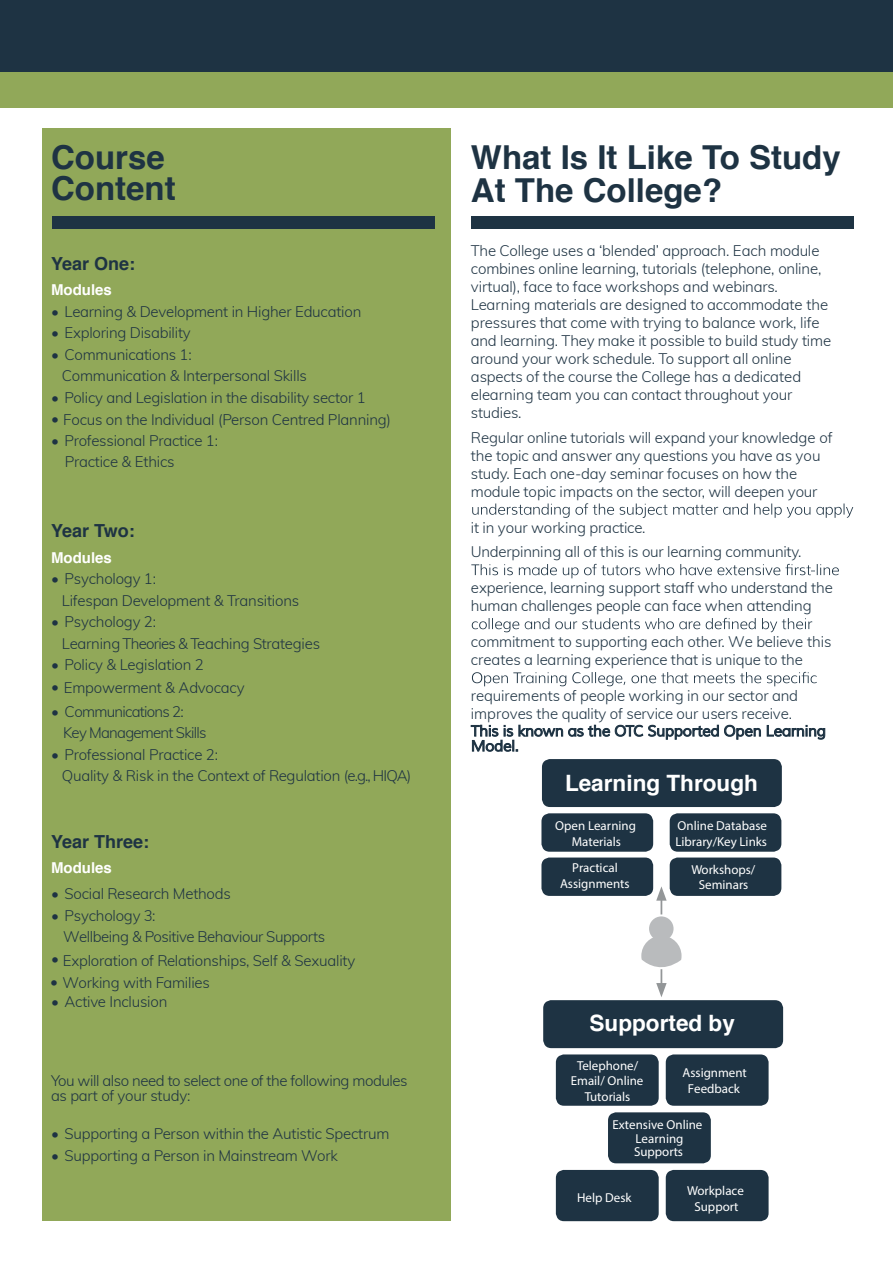
<style>
.page{position:relative;width:893px;height:1263px;background:#fff}
.page>*{position:absolute;margin:0;border:0;box-sizing:border-box;transform-origin:0 0}
.t1{font:700 33px/32.2px "Helvetica";color:#1e3343}
.t2{font:700 22.5px "Helvetica";color:#fff}
.t3{font:700 18px "Helvetica";color:#1e3343}
.t4{font:300 15px/18px "Muli";letter-spacing:-.015em;color:#1e3343}
.t5{font:300 15px/21.5px "Muli";letter-spacing:-.05em;color:#1e3343}
.t6{font:700 15px "Helvetica";color:#fff}
.t7{font:12.9px/15.6px "Helvetica Neue";color:#fff;text-align:center}
</style>
<div class="page">
<div style="left:43px;top:128px;width:408px;height:1092px;background:#91a859"></div>
<div style="left:0;top:0;width:893px;height:72px;background:#1e3343"></div>
<div style="left:0;top:72px;width:893px;height:36px;background:#91a859"></div>
<svg style="left:472px;top:503px;width:381px;height:15px"></svg>
<svg style="left:471px;top:564px;width:368px;height:14px"></svg>
<svg style="left:472px;top:618px;width:340px;height:14px"></svg>
<svg style="left:472px;top:672px;width:345px;height:14px"></svg>
<svg style="left:471px;top:725px;width:354px;height:27px"></svg>
<div style="left:471px;top:216px;width:383px;height:12px;background:#1e3343"></div>
<div style="left:52px;top:216px;width:383px;height:12px;background:#1e3343"></div>
<div style="left:608px;top:1112px;width:103px;height:51px;background:#1e3343;border-radius:8px"></div>
<div style="left:543px;top:1000px;width:240px;height:48px;background:#1e3343;border-radius:8px"></div>
<div style="left:556px;top:1054px;width:103px;height:52px;background:#1e3343;border-radius:8px"></div>
<div style="left:666px;top:1054px;width:103px;height:52px;background:#1e3343;border-radius:8px"></div>
<div style="left:556px;top:1170px;width:103px;height:51px;background:#1e3343;border-radius:8px"></div>
<div style="left:666px;top:1170px;width:103px;height:51px;background:#1e3343;border-radius:8px"></div>
<div style="left:542px;top:759px;width:240px;height:48px;background:#1e3343;border-radius:8px"></div>
<div style="left:541px;top:813px;width:112px;height:39px;background:#1e3343;border-radius:8px"></div>
<div style="left:541px;top:857px;width:112px;height:39px;background:#1e3343;border-radius:8px"></div>
<div style="left:670px;top:857px;width:111px;height:39px;background:#1e3343;border-radius:8px"></div>
<div style="left:670px;top:813px;width:111px;height:39px;background:#1e3343;border-radius:8px"></div>
<div style="left:649px;top:916px;width:25px;height:25px;background:#b9bbbd;border-radius:50%"></div>
<svg style="left:656px;top:886px;width:11px;height:28px"></svg>
<svg style="left:641px;top:936px;width:40px;height:61px"></svg>
<h1 class="t1" style="left:51px;top:142px;width:126px;line-height:30.3px">Course<br>Content</h1>
<p class="t3" style="left:51px;top:252px;width:86px">Year One:</p>
<p class="t6" style="left:51px;top:280px;width:62px">Modules</p>
<p class="t4" style="left:51px;top:302px;width:312px">• Learning &amp; Development in Higher Education</p>
<p class="t4" style="left:51px;top:323px;width:141px">• Exploring Disability</p>
<p class="t4" style="left:62px;top:343px;width:247px;line-height:21.5px;text-indent:-11px">• Communications 1:<br>Communication &amp; Interpersonal Skills</p>
<p class="t4" style="left:51px;top:388px;width:316px">• Policy and Legislation in the disability sector 1</p>
<p class="t4" style="left:51px;top:410px;width:341px">• Focus on the Individual (Person Centred Planning)</p>
<p class="t4" style="left:65px;top:430px;width:155px;line-height:20.2px;text-indent:-13px">• Professional Practice 1:<br>Practice &amp; Ethics</p>
<p class="t3" style="left:51px;top:519px;width:85px">Year Two:</p>
<p class="t6" style="left:51px;top:548px;width:62px">Modules</p>
<p class="t4" style="left:62px;top:567px;width:239px;line-height:21.5px;text-indent:-11px">• Psychology 1:<br>Lifespan Development &amp; Transitions</p>
<p class="t4" style="left:62px;top:610px;width:260px;line-height:21.5px;text-indent:-11px">• Psychology 2:<br>Learning Theories &amp; Teaching Strategies</p>
<p class="t4" style="left:51px;top:655px;width:154px">• Policy &amp; Legislation 2</p>
<p class="t4" style="left:51px;top:678px;width:195px">• Empowerment &amp; Advocacy</p>
<p class="t5" style="left:63px;top:700px;width:145px;text-indent:-12px">• Communications 2:<br>Key Management Skills</p>
<p class="t4" style="left:62px;top:743px;width:351px;line-height:21.5px;text-indent:-11px">• Professional Practice 2:<br>Quality &amp; Risk in the Context of Regulation (e.g.,HIQA)</p>
<p class="t3" style="left:51px;top:830px;width:100px">Year Three:</p>
<p class="t6" style="left:51px;top:859px;width:62px">Modules</p>
<p class="t4" style="left:51px;top:884px;width:181px">• Social Research Methods</p>
<p class="t4" style="left:63px;top:904px;width:263px;line-height:21.5px;text-indent:-12px">• Psychology 3:<br>Wellbeing &amp; Positive Behaviour Supports</p>
<p class="t4" style="left:51px;top:951px;width:306px">• Exploration of Relationships, Self &amp; Sexuality</p>
<p class="t4" style="left:50px;top:973px;width:161px">• Working with Families</p>
<p class="t4" style="left:51px;top:991px;width:118px">• Active Inclusion</p>
<p class="t4" style="left:51px;top:1072px;width:358px;line-height:15px">You will also need to select one of the following modules as part of your study:</p>
<p class="t4" style="left:51px;top:1124px;width:340px">• Supporting a Person within the Autistic Spectrum</p>
<p class="t4" style="left:51px;top:1146px;width:288px">• Supporting a Person in Mainstream Work</p>
<h1 class="t1" style="left:471px;top:141px;width:371px">What Is It Like To Study<br>At The College?</h1>
<p class="t4" style="left:471px;top:241px;width:362px">The College uses a ‘blended’ approach. Each module combines online learning, tutorials (telephone, online, virtual), face to face workshops and webinars.<br>Learning materials are designed to accommodate the pressures that come with trying to balance work, life and learning. They make it possible to build study time around your work schedule. To support all online aspects of the course the College has a dedicated elearning team you can contact throughout your studies.</p>
<p class="t4" style="left:471px;top:428px;width:363px">Regular online tutorials will expand your knowledge of the topic and answer any questions you have as you study. Each one-day seminar focuses on how the module topic impacts on the sector, will deepen your</p>
<p class="t4" style="left:471px;top:514px;width:332px;line-height:24.5px">it in your working practice.<br>Underpinning all of this is our learning community.</p>
<p class="t4" style="left:471px;top:578px;width:363px">experience, learning support staff who understand the human challenges people can face when attending</p>
<p class="t4" style="left:471px;top:632px;width:362px">commitment to supporting each other. We believe this creates a learning experience that is unique to the</p>
<p class="t4" style="left:471px;top:686px;width:329px">requirements of people working in our sector and improves the quality of service our users receive.</p>
<h2 class="t2" style="left:565px;top:769px;width:194px">Learning Through</h2>
<p class="t7" style="left:555px;top:818px;width:82px">Open Learning<br>Materials</p>
<p class="t7" style="left:560px;top:860px;width:71px">Practical<br>Assignments</p>
<p class="t7" style="left:691px;top:862px;width:66px">Workshops/<br>Seminars</p>
<p class="t7" style="left:675px;top:818px;width:93px;text-align:left">Online Database<br>Library/Key Links</p>
<h2 class="t2" style="left:590px;top:1009px;width:147px">Supported by</h2>
<p class="t7" style="left:571px;top:1057px;width:74px">Telephone/<br>Email/ Online<br>Tutorials</p>
<p class="t7" style="left:682px;top:1065px;width:66px">Assignment<br>Feedback</p>
<p class="t7" style="left:613px;top:1117px;width:91px;line-height:13.8px">Extensive Online<br>Learning<br>Supports</p>
<p class="t7" style="left:577px;top:1190px;width:56px">Help Desk</p>
<p class="t7" style="left:687px;top:1183px;width:58px">Workplace<br>Support</p>
</div>
